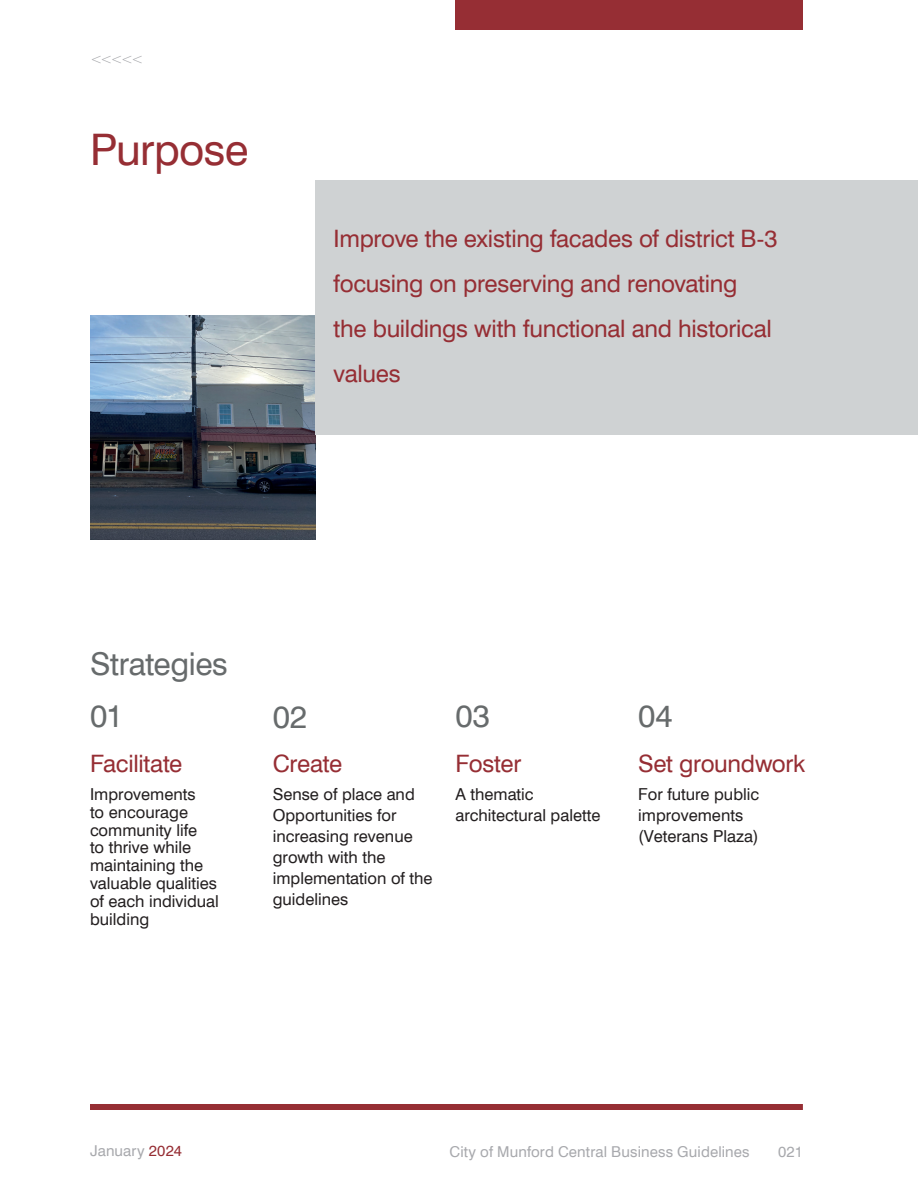
<style>
.page{position:relative;width:918px;height:1188px;background:#fff}
.page>*{position:absolute;margin:0;border:0;box-sizing:border-box;transform-origin:0 0}
.t1{font:43.5px "Swiss 721 BT";letter-spacing:-.015em;color:#962e34}
.t2{font:31.5px "Swiss 721 BT";letter-spacing:-.01em;color:#676b6c}
.t3{font:24px/45px "Swiss 721 BT";letter-spacing:-.01em;color:#962e34}
.t4{font:16.5px/21px "Swiss 721 BT";color:#231f20}
.t5{font:15px "Swiss 721 BT";letter-spacing:.01em;color:#a8a9ad}
.t6{font:300 15px "Swiss 721 BT";color:#a8a9ad}
.s1{color:#962e34}
</style>
<div class="page">
<div style="left:455px;top:0;width:348px;height:30px;background:#962e34"></div>
<div style="left:90px;top:1104px;width:713px;height:6px;background:#962e34"></div>
<img style="left:90px;top:315px;width:226px;height:225px">
<div style="left:316px;top:180px;width:602px;height:255px;background:#cfd2d3"></div>
<p class="t6" style="left:90px;top:49px;width:55px">&lt;&lt;&lt;&lt;&lt;</p>
<h1 class="t1" style="left:90px;top:123px;width:160px">Purpose</h1>
<h3 class="t3" style="left:334px;top:216px;width:446px">Improve the existing facades of district B-3 focusing on preserving and renovating<br>the buildings with functional and historical values</h3>
<h2 class="t2" style="left:90px;top:645px;width:139px">Strategies</h2>
<h2 class="t2" style="left:90px;top:697px;width:35px">01</h2>
<h3 class="t3" style="left:90px;top:741px;width:94px">Facilitate</h3>
<h2 class="t2" style="left:273px;top:697px;width:36px">02</h2>
<h3 class="t3" style="left:273px;top:741px;width:71px">Create</h3>
<h2 class="t2" style="left:455px;top:697px;width:36px">03</h2>
<h3 class="t3" style="left:455px;top:741px;width:68px">Foster</h3>
<h2 class="t2" style="left:638px;top:697px;width:36px">04</h2>
<h3 class="t3" style="left:638px;top:741px;width:169px">Set groundwork</h3>
<p class="t4" style="left:90px;top:785px;width:131px;line-height:17.9px">Improvements<br>to encourage community life<br>to thrive while maintaining the valuable qualities of each individual building</p>
<p class="t4" style="left:273px;top:784px;width:161px">Sense of place and<br>Opportunities for increasing revenue growth with the implementation of the guidelines</p>
<p class="t4" style="left:455px;top:784px;width:147px">A thematic architectural palette</p>
<p class="t4" style="left:638px;top:784px;width:123px">For future public improvements (Veterans Plaza)</p>
<p class="t5" style="left:90px;top:1142px;width:93px">January <span class="s1">2024</span></p>
<p class="t5" style="left:450px;top:1142px;width:302px">City of Munford Central Business Guidelines</p>
<p class="t5" style="left:778px;top:1142px;width:26px">021</p>
</div>
